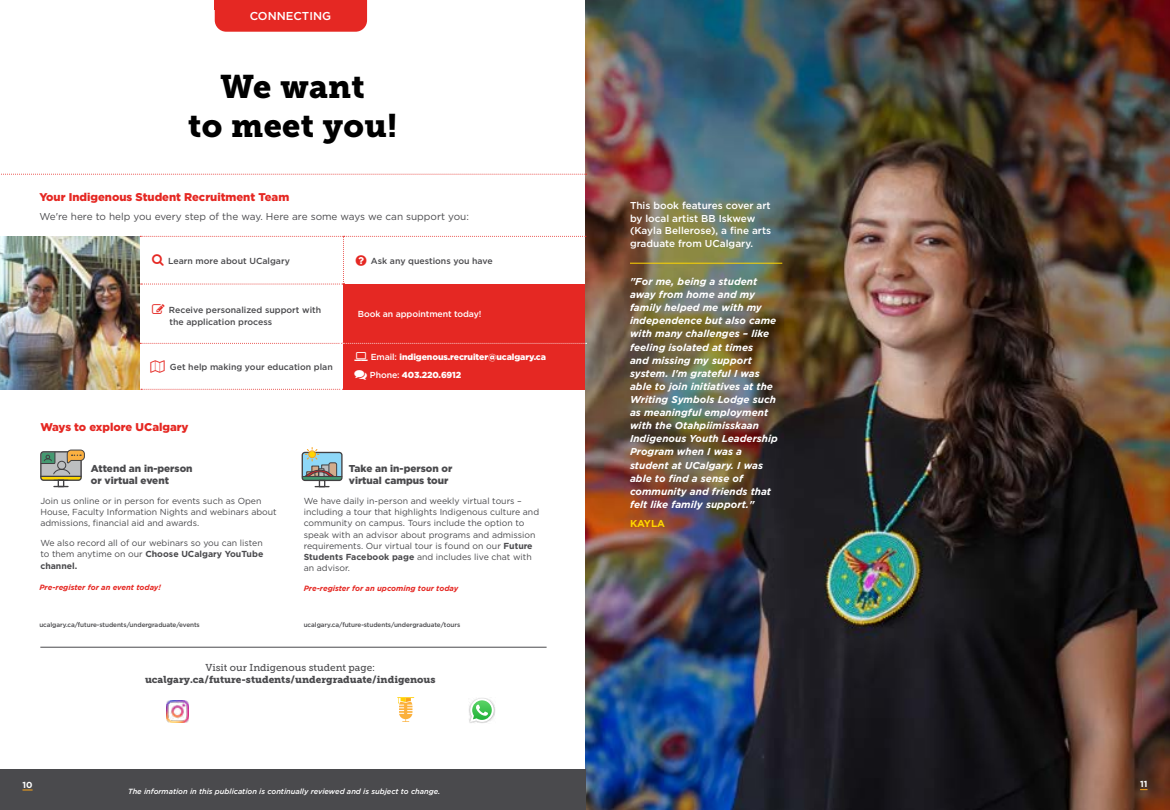
<style>
.page{position:relative;width:1170px;height:810px;background:#fff}
.page>*{position:absolute;margin:0;border:0;box-sizing:border-box;transform-origin:0 0}
.t1{font:32.5px/38.2px "Museo Slab 900";letter-spacing:.01em;color:#000;text-align:center}
.t2{font:500 11.5px "Gotham";color:#fff}
.t3{font:900 11.25px "Gotham";color:#e52823}
.t4{font:italic 700 10px/13.1px "Gotham";letter-spacing:.005em;color:#fff}
.t5{font:500 10px/12.5px "Gotham";color:#fff}
.t6{font:10px "Gotham";color:#4a4a4d}
.t7{font:900 10px/12.5px "Gotham";color:#4a4a4d}
.t8{font:10px "Museo Slab 900";color:#4a4a4d}
.t9{font:10px "Museo Slab 500";color:#4a4a4d}
.t10{font:700 10px "Gotham";letter-spacing:-.01em;color:#ffd600}
.t11{font:8.75px/11.2px "Gotham";color:#4a4a4d}
.t12{font:500 8.75px/12.5px "Gotham";color:#4a4a4d}
.t13{font:900 8.75px/18.1px "Gotham";letter-spacing:-.01em;color:#fff}
.t14{font:500 8.75px "Gotham";letter-spacing:-.01em;color:#fff}
.t15{font:700 8.75px "Gotham";color:#fff}
.t16{font:italic 700 7.62px "Gotham";color:#e52823}
.t17{font:italic 500 7.5px "Gotham";color:#fff}
.t18{font:500 6.38px "Gotham";letter-spacing:-.01em;color:#4a4a4d}
.s1{font-weight:500}
.s2{font-weight:700}
</style>
<div class="page">
<img style="left:0;top:236px;width:139px;height:154px">
<div style="left:215px;top:9px;width:152px;height:23px;background:#e52823"></div>
<div style="left:343px;top:284px;width:242px;height:106px;background:#e52823"></div>
<div style="left:215px;top:0;width:152px;height:9px;background:#e52823"></div>
<img style="left:585px;top:0;width:585px;height:810px">
<hr style="left:630px;top:263px;width:152px;height:1px;background:#ffd600">
<svg style="left:40px;top:449px;width:45px;height:39px"></svg>
<div style="left:319px;top:480px;width:6px;height:7px;border:1px solid #414042"></div>
<svg style="left:315px;top:486px;width:14px;height:1px"></svg>
<div style="left:302px;top:452px;width:41px;height:29px;border:1px solid #414042;border-radius:3px"></div>
<svg style="left:302px;top:447px;width:40px;height:33px"></svg>
<div style="left:0;top:770px;width:586px;height:40px;background:#4a4a4d"></div>
<svg style="left:1px;top:174px;width:586px;height:1px"></svg>
<hr style="left:40px;top:647px;width:507px;height:1px;background:#4a4a4d">
<svg style="left:140px;top:343px;width:447px;height:1px"></svg>
<svg style="left:141px;top:389px;width:202px;height:1px"></svg>
<img style="left:167px;top:701px;width:22px;height:21px">
<svg style="left:397px;top:697px;width:17px;height:25px"></svg>
<img style="left:469px;top:705px;width:26px;height:18px">
<svg style="left:470px;top:698px;width:24px;height:24px"></svg>
<svg style="left:140px;top:236px;width:446px;height:49px"></svg>
<h2 class="t2" style="left:250px;top:9px;width:83px">CONNECTING</h2>
<h1 class="t1" style="left:188px;top:68px;width:210px">We want<br>to meet you!</h1>
<p class="t3" style="left:39px;top:189px;width:251px">Your Indigenous Student Recruitment Team</p>
<p class="t6" style="left:39px;top:210px;width:431px">We're here to help you every step of the way. Here are some ways we can support you:</p>
<p class="t12" style="left:168px;top:255px;width:123px">Learn more about UCalgary</p>
<p class="t12" style="left:169px;top:304px;width:154px">Receive personalized support with the application process</p>
<p class="t12" style="left:170px;top:361px;width:164px">Get help making your education plan</p>
<p class="t3" style="left:40px;top:419px;width:150px">Ways to explore UCalgary</p>
<p class="t12" style="left:371px;top:255px;width:123px">Ask any questions you have</p>
<p class="t14" style="left:358px;top:308px;width:125px">Book an appointment today!</p>
<p class="t13" style="left:370px;top:348px;width:178px"><span class="s1">Email:</span> indigenous.recruiter@ucalgary.ca<br><span class="s1">Phone:</span> 403.220.6912</p>
<p class="t7" style="left:91px;top:462px;width:103px">Attend an in-person or virtual event</p>
<p class="t11" style="left:40px;top:495px;width:238px">Join us online or in person for events such as Open<br>House, Faculty Information Nights and webinars about admissions, financial aid and awards.</p>
<p class="t11" style="left:40px;top:537px;width:225px;text-align:justify">We also record all of our webinars so you can listen to them anytime on our <span class="s2">Choose UCalgary YouTube channel.</span></p>
<p class="t16" style="left:39px;top:583px;width:123px">Pre-register for an event today!</p>
<p class="t18" style="left:39px;top:620px;width:162px">ucalgary.ca/future-students/undergraduate/events</p>
<p class="t9" style="left:205px;top:662px;width:171px">Visit our Indigenous student page:</p>
<p class="t8" style="left:145px;top:674px;width:292px">ucalgary.ca/future-students/undergraduate/indigenous</p>
<p class="t7" style="left:349px;top:462px;width:105px">Take an in-person or virtual campus tour</p>
<p class="t11" style="left:304px;top:495px;width:237px">We have daily in-person and weekly virtual tours – including a tour that highlights Indigenous culture and community on campus. Tours include the option to speak with an advisor about programs and admission requirements. Our virtual tour is found on our <span class="s2">Future Students Facebook page</span> and includes live chat with an advisor.</p>
<p class="t16" style="left:304px;top:583px;width:156px">Pre-register for an upcoming tour today</p>
<p class="t18" style="left:304px;top:620px;width:158px">ucalgary.ca/future-students/undergraduate/tours</p>
<p class="t5" style="left:630px;top:199px;width:143px">This book features cover art by local artist BB Iskwew (Kayla Bellerose), a fine arts graduate from UCalgary.</p>
<p class="t4" style="left:630px;top:275px;width:150px">"For me, being a student away from home and my family helped me with my independence but also came with many challenges – like feeling isolated at times<br>and missing my support system. I'm grateful I was able to join initiatives at the<br>Writing Symbols Lodge such as meaningful employment with the Otahpiimisskaan<br>Indigenous Youth Leadership<br>Program when I was a student at UCalgary. I was able to find a sense of community and friends that felt like family support."</p>
<p class="t10" style="left:630px;top:517px;width:37px">KAYLA</p>
<p class="t15" style="left:22px;top:779px;width:12px">10</p>
<p class="t15" style="left:1140px;top:778px;width:9px">11</p>
<p class="t17" style="left:128px;top:786px;width:314px">The information in this publication is continually reviewed and is subject to change.</p>
</div>
